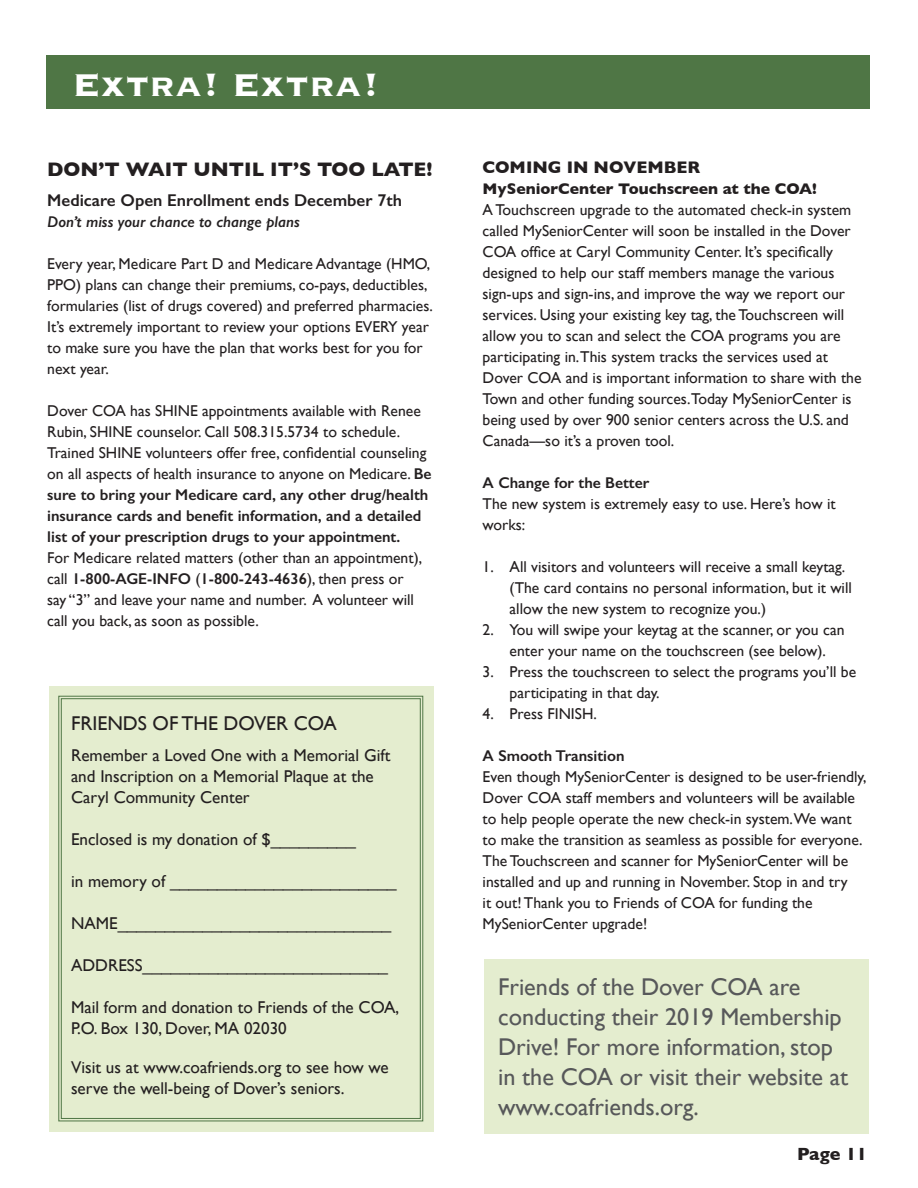
<style>
.page{position:relative;width:918px;height:1188px;background:#fff}
.page>*{position:absolute;margin:0;border:0;box-sizing:border-box;transform-origin:0 0}
.t1{font:700 42px "Copperplate";color:#fff}
.t2{font:24.15px/30px "Gill Sans";color:#57585a}
.t3{font:700 19.95px "Gill Sans";color:#231f20}
.t4{font:19.95px "Gill Sans";color:#231f20}
.t5{font:700 18px "Gill Sans";color:#231f20}
.t6{font:17.1px/21px "Gill Sans";color:#231f20}
.t7{font:600 17.1px "Gill Sans";color:#231f20}
.t8{font:700 17.1px "Gill Sans";color:#231f20}
.t9{font:15.6px/21px "Gill Sans";color:#231f20}
.t10{font:600 15.6px "Gill Sans";color:#231f20}
.t11{font:700 15.6px "Gill Sans";color:#231f20}
.t12{font:italic 600 15.6px "Gill Sans";color:#231f20}
.s1{font-weight:600}
</style>
<div class="page">
<div style="left:484px;top:959px;width:385px;height:175px;background:#e4edcf"></div>
<div style="left:49px;top:687px;width:385px;height:445px;background:#e4edcf"></div>
<svg style="left:58px;top:696px;width:365px;height:425px"></svg>
<div style="left:61px;top:698px;width:360px;height:421px;border:1px solid #4f7645"></div>
<div style="left:46px;top:55px;width:824px;height:54px;background:#4f7645"></div>
<p class="t1" style="left:72px;top:57px;width:308px">Extra! Extra!</p>
<p class="t3" style="left:47px;top:154px;width:387px">DON’T WAIT UNTIL IT’S TOO LATE!</p>
<p class="t7" style="left:47px;top:190px;width:356px">Medicare Open Enrollment ends December 7th</p>
<p class="t12" style="left:47px;top:213px;width:254px">Don’t miss your chance to change plans</p>
<p class="t9" style="left:47px;top:253px;width:387px">Every year, Medicare Part D and Medicare Advantage (HMO, PPO) plans can change their premiums, co-pays, deductibles, formularies (list of drugs covered) and preferred pharmacies.<br>It’s extremely important to review your options EVERY year to make sure you have the plan that works best for you for next year.</p>
<p class="t9" style="left:47px;top:400px;width:386px">Dover COA has SHINE appointments available with Renee Rubin, SHINE counselor. Call 508.315.5734 to schedule.<br>Trained SHINE volunteers offer free, confidential counseling on all aspects of health insurance to anyone on Medicare. <span class="s1">Be sure to bring your Medicare card, any other drug/health insurance cards and benefit information, and a detailed list of your prescription drugs to your appointment.</span></p>
<p class="t9" style="left:47px;top:547px;width:376px">For Medicare related matters (other than an appointment), call <span class="s1">1-800-AGE-INFO</span> (<span class="s1">1-800-243-4636</span>), then press or</p>
<p class="t9" style="left:47px;top:589px;width:368px">say “3” and leave your name and number. A volunteer will call you back, as soon as possible.</p>
<p class="t4" style="left:71px;top:711px;width:267px">FRIENDS OF THE DOVER COA</p>
<p class="t6" style="left:71px;top:745px;width:321px">Remember a Loved One with a Memorial Gift and Inscription on a Memorial Plaque at the</p>
<p class="t6" style="left:71px;top:787px;width:180px">Caryl Community Center</p>
<p class="t6" style="left:71px;top:829px;width:286px">Enclosed is my donation of $_________</p>
<p class="t6" style="left:71px;top:871px;width:327px">in memory of ________________________</p>
<p class="t6" style="left:71px;top:913px;width:322px">NAME_____________________________</p>
<p class="t6" style="left:71px;top:955px;width:319px">ADDRESS__________________________</p>
<p class="t6" style="left:71px;top:997px;width:330px">Mail form and donation to Friends of the COA,</p>
<p class="t6" style="left:71px;top:1018px;width:217px">P.O. Box 130, Dover, MA 02030</p>
<p class="t6" style="left:71px;top:1057px;width:319px">Visit us at www.coafriends.org to see how we serve the well-being of Dover’s seniors.</p>
<p class="t8" style="left:483px;top:154px;width:219px">COMING IN NOVEMBER</p>
<p class="t11" style="left:483px;top:177px;width:336px">MySeniorCenter Touchscreen at the COA!</p>
<p class="t9" style="left:483px;top:199px;width:381px">A Touchscreen upgrade to the automated check-in system called MySeniorCenter will soon be installed in the Dover COA office at Caryl Community Center. It’s specifically designed to help our staff members manage the various sign-ups and sign-ins, and improve the way we report our services. Using your existing key tag, the Touchscreen will allow you to scan and select the COA programs you are participating in.This system tracks the services used at Dover COA and is important information to share with the Town and other funding sources.Today MySeniorCenter is being used by over 900 senior centers across the U.S. and Canada—so it’s a proven tool.</p>
<p class="t10" style="left:483px;top:474px;width:168px">A Change for the Better</p>
<p class="t9" style="left:483px;top:493px;width:355px">The new system is extremely easy to use. Here’s how it works:</p>
<p class="t9" style="left:510px;top:556px;width:344px;text-indent:-27px">1. All visitors and volunteers will receive a small keytag. (The card contains no personal information, but it will allow the new system to recognize you.)</p>
<p class="t9" style="left:483px;top:619px;width:363px;text-align:center">2. You will swipe your keytag at the scanner, or you can enter your name on the touchscreen (see below).</p>
<p class="t9" style="left:510px;top:661px;width:348px;text-indent:-27px">3. Press the touchscreen to select the programs you’ll be participating in that day.</p>
<p class="t9" style="left:483px;top:703px;width:116px">4. Press FINISH.</p>
<p class="t10" style="left:483px;top:747px;width:144px">A Smooth Transition</p>
<p class="t9" style="left:483px;top:766px;width:385px">Even though MySeniorCenter is designed to be user-friendly, Dover COA staff members and volunteers will be available to help people operate the new check-in system.We want to make the transition as seamless as possible for everyone.<br>The Touchscreen and scanner for MySeniorCenter will be installed and up and running in November. Stop in and try</p>
<p class="t9" style="left:483px;top:892px;width:331px">it out! Thank you to Friends of COA for funding the<br>MySeniorCenter upgrade!</p>
<p class="t2" style="left:498px;top:971px;width:352px">Friends of the Dover COA are conducting their 2019 Membership<br>Drive! For more information, stop in the COA or visit their website at www.coafriends.org.</p>
<p class="t5" style="left:797px;top:1139px;width:72px">Page 11</p>
</div>
